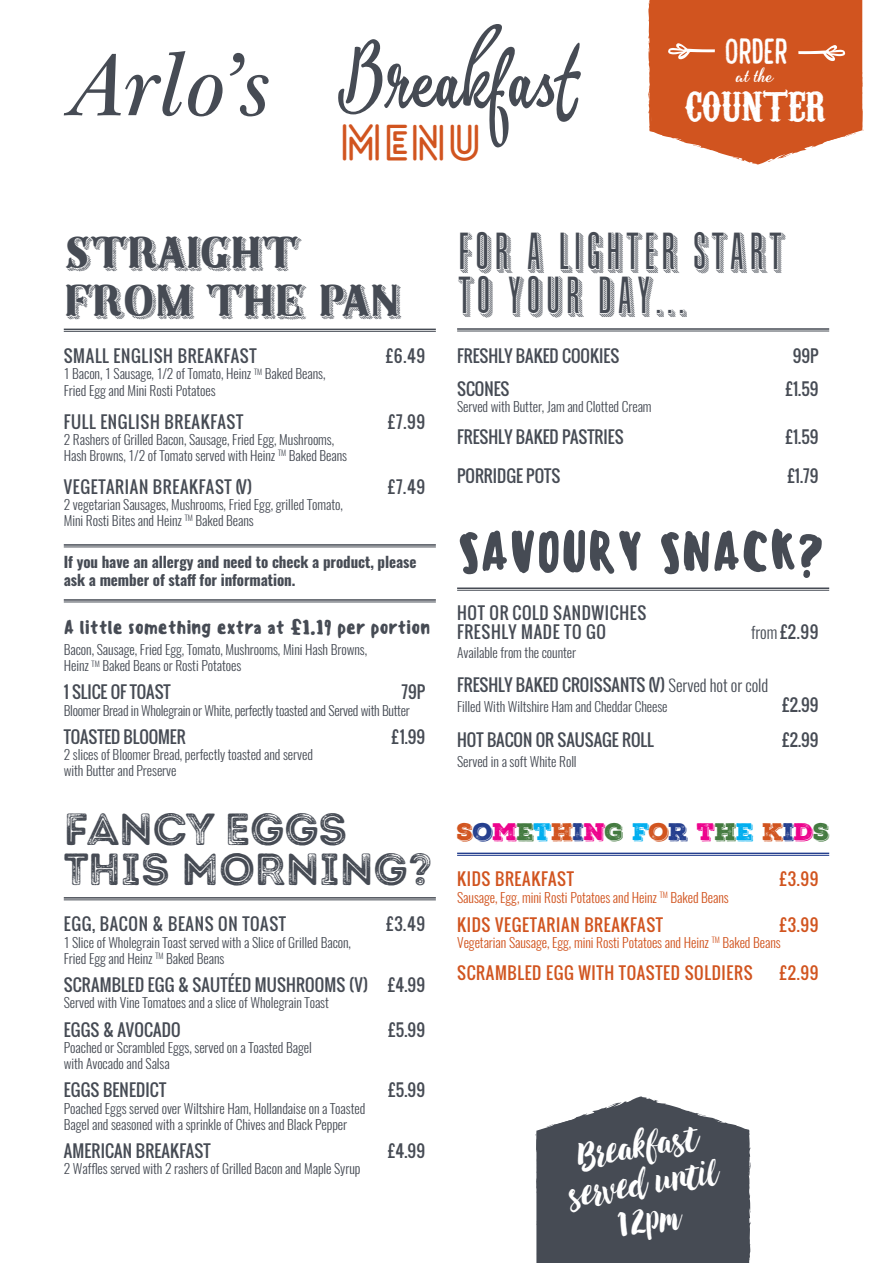
<style>
.page{position:relative;width:893px;height:1263px;background:#fff}
.page>*{position:absolute;margin:0;border:0;box-sizing:border-box;transform-origin:0 0}
.t1{font:117px "Mattilda";color:#464b54}
.t2{font:500 52.5px "Sensei";letter-spacing:-.005em;color:#464b54}
.t3{font:49.5px/44.4px "Graphique Pro Next Co";letter-spacing:-.005em;color:#464b54}
.t4{font:700 48.6px "Lovelo Line";color:#d1541f}
.t5{font:45px/40.5px "Intro Rust G Base 2 Line";letter-spacing:-.005em;color:#464b54}
.t6{font:45px/48px "Sunday Best Plain Shadow Sketch";letter-spacing:-.01em;color:#464b54}
.t7{font:40.65px "Carnivalee Freakshow";color:#fff}
.t8{font:35.1px/37.7px "Sun Kissed";color:#fff;text-align:center}
.t9{font:27.75px "Caf Franoise";color:#fff}
.t10{font:23.25px "Nexa Rust Slab Black Shadow 01";color:#d1541f}
.t11{font:19.8px "Fadilla";color:#fff}
.t12{font:500 18.75px "Sensei";letter-spacing:-.01em;color:#464b54}
.t13{font:16.5px "Oswald";letter-spacing:.01em;color:#464b54}
.t14{font:16.5px/19px "Oswald";letter-spacing:.04em;color:#464b54}
.t15{font:16.5px "Oswald";letter-spacing:.04em;color:#d1541f}
.t16{font:700 15px/18px "Oswald";letter-spacing:-.005em;color:#464b54}
.t17{font:300 13.5px/16.2px "Oswald";letter-spacing:-.005em;color:#464b54}
.t18{font:300 13.5px "Oswald";letter-spacing:-.005em;color:#d1541f}
.s1{font-weight:300}
.s2{color:#253f8e}
.s3{color:#ed028c}
.s4{color:#447a40}
.s5{color:#00aeef}
</style>
<div class="page">
<hr style="left:64px;top:329px;width:372px;height:1px;background:#464b54">
<hr style="left:64px;top:331px;width:372px;height:1px;background:#464b54">
<hr style="left:64px;top:544px;width:372px;height:2px;background:#464b54">
<hr style="left:64px;top:547px;width:372px;height:1px;background:#464b54">
<hr style="left:64px;top:599px;width:372px;height:2px;background:#464b54">
<hr style="left:64px;top:602px;width:372px;height:1px;background:#464b54">
<hr style="left:64px;top:897px;width:372px;height:1px;background:#464b54">
<hr style="left:64px;top:899px;width:372px;height:1px;background:#464b54">
<hr style="left:457px;top:328px;width:372px;height:2px;background:#464b54">
<hr style="left:457px;top:331px;width:372px;height:1px;background:#464b54">
<hr style="left:457px;top:587px;width:372px;height:2px;background:#464b54">
<hr style="left:457px;top:590px;width:372px;height:1px;background:#464b54">
<svg style="left:648px;top:0;width:216px;height:164px;background:#d76c3e"></svg>
<svg style="left:535px;top:1096px;width:216px;height:167px;background:#5f636b"></svg>
<svg style="left:64px;top:51px;width:159px;height:65px"></svg>
<svg style="left:230px;top:53px;width:39px;height:63px"></svg>
<hr style="left:457px;top:853px;width:372px;height:1px;background:#253f8e">
<hr style="left:457px;top:855px;width:372px;height:1px;background:#253f8e">
<h1 class="t1" style="left:338px;top:20px;width:245px">Breakfast</h1>
<h3 class="t4" style="left:339px;top:113px;width:144px">MENU</h3>
<h3 class="t9" style="left:726px;top:29px;width:65px">ORDER</h3>
<h3 class="t7" style="left:685px;top:80px;width:142px">COUNTER</h3>
<h3 class="t11" style="left:736px;top:63px;width:39px">at the</h3>
<h3 class="t6" style="left:64px;top:232px;width:338px">STRAIGHT<br>FROM THE PAN</h3>
<p class="t14" style="left:64px;top:346px;width:194px">SMALL ENGLISH BREAKFAST</p>
<p class="t13" style="left:386px;top:343px;width:41px">£6.49</p>
<p class="t17" style="left:64px;top:365px;width:263px;line-height:17px">1 Bacon, 1 Sausage, 1/2 of Tomato, Heinz <sup>TM</sup> Baked Beans,<br>Fried Egg and Mini Rosti Potatoes</p>
<p class="t14" style="left:64px;top:412px;width:181px">FULL ENGLISH BREAKFAST</p>
<p class="t13" style="left:388px;top:409px;width:39px">£7.99</p>
<p class="t17" style="left:64px;top:431px;width:285px">2 Rashers of Grilled Bacon, Sausage, Fried Egg, Mushrooms,<br>Hash Browns, 1/2 of Tomato served with Heinz <sup>TM</sup> Baked Beans</p>
<p class="t14" style="left:64px;top:477px;width:190px">VEGETARIAN BREAKFAST (V)</p>
<p class="t13" style="left:388px;top:474px;width:39px">£7.49</p>
<p class="t17" style="left:64px;top:496px;width:281px">2 vegetarian Sausages, Mushrooms, Fried Egg, grilled Tomato,<br>Mini Rosti Bites and Heinz <sup>TM</sup> Baked Beans</p>
<p class="t16" style="left:64px;top:554px;width:354px">If you have an allergy and need to check a product, please ask a member of staff for information.</p>
<h3 class="t12" style="left:64px;top:615px;width:368px">A little something extra at £1.19 per portion</h3>
<p class="t17" style="left:64px;top:641px;width:305px">Bacon, Sausage, Fried Egg, Tomato, Mushrooms, Mini Hash Browns,<br>Heinz <sup>TM</sup> Baked Beans or Rosti Potatoes</p>
<p class="t13" style="left:64px;top:680px;width:108px">1 SLICE OF TOAST</p>
<p class="t13" style="left:402px;top:680px;width:25px">79P</p>
<p class="t17" style="left:64px;top:702px;width:348px">Bloomer Bread in Wholegrain or White, perfectly toasted and Served with Butter</p>
<p class="t13" style="left:64px;top:724px;width:123px">TOASTED BLOOMER</p>
<p class="t13" style="left:392px;top:724px;width:35px">£1.99</p>
<p class="t17" style="left:64px;top:747px;width:251px">2 slices of Bloomer Bread, perfectly toasted and served with Butter and Preserve</p>
<h3 class="t5" style="left:64px;top:809px;width:370px">FANCY EGGS<br>THIS MORNING?</h3>
<p class="t14" style="left:64px;top:915px;width:224px">EGG, BACON &amp; BEANS ON TOAST</p>
<p class="t13" style="left:386px;top:912px;width:40px">£3.49</p>
<p class="t17" style="left:64px;top:934px;width:289px">1 Slice of Wholegrain Toast served with a Slice of Grilled Bacon,<br>Fried Egg and Heinz <sup>TM</sup> Baked Beans</p>
<p class="t13" style="left:64px;top:972px;width:363px">SCRAMBLED EGG &amp; SAUTÉED MUSHROOMS (V) £4.99</p>
<p class="t17" style="left:64px;top:995px;width:267px">Served with Vine Tomatoes and a slice of Wholegrain Toast</p>
<p class="t13" style="left:64px;top:1017px;width:118px">EGGS &amp; AVOCADO</p>
<p class="t13" style="left:388px;top:1017px;width:38px">£5.99</p>
<p class="t17" style="left:64px;top:1039px;width:250px">Poached or Scrambled Eggs, served on a Toasted Bagel with Avocado and Salsa</p>
<p class="t13" style="left:64px;top:1078px;width:104px">EGGS BENEDICT</p>
<p class="t13" style="left:388px;top:1078px;width:38px">£5.99</p>
<p class="t17" style="left:64px;top:1100px;width:303px">Poached Eggs served over Wiltshire Ham, Hollandaise on a Toasted<br>Bagel and seasoned with a sprinkle of Chives and Black Pepper</p>
<p class="t13" style="left:64px;top:1138px;width:149px">AMERICAN BREAKFAST</p>
<p class="t13" style="left:388px;top:1138px;width:39px">£4.99</p>
<p class="t17" style="left:64px;top:1161px;width:298px">2 Waf fles served with 2 rashers of Grilled Bacon and Maple Syrup</p>
<h3 class="t3" style="left:457px;top:229px;width:331px">FOR A LIGHTER START<br>TO YOUR DAY...</h3>
<p class="t13" style="left:457px;top:343px;width:164px">FRESHLY BAKED COOKIES</p>
<p class="t13" style="left:793px;top:343px;width:27px">99P</p>
<p class="t13" style="left:457px;top:376px;width:54px">SCONES</p>
<p class="t13" style="left:786px;top:376px;width:34px">£1.59</p>
<p class="t17" style="left:457px;top:398px;width:196px">Served with Butter, Jam and Clotted Cream</p>
<p class="t13" style="left:457px;top:425px;width:168px">FRESHLY BAKED PASTRIES</p>
<p class="t13" style="left:786px;top:425px;width:34px">£1.59</p>
<p class="t13" style="left:457px;top:463px;width:105px">PORRIDGE POTS</p>
<p class="t13" style="left:788px;top:463px;width:32px">£1.79</p>
<h2 class="t2" style="left:457px;top:517px;width:369px">SAVOURY SNACK?</h2>
<p class="t14" style="left:457px;top:603px;width:191px">HOT OR COLD SANDWICHES<br>FRESHLY MADE TO GO</p>
<p class="t13" style="left:751px;top:619px;width:69px"><span class="s1">from</span> £2.99</p>
<p class="t17" style="left:457px;top:645px;width:121px">Available from the counter</p>
<p class="t13" style="left:457px;top:673px;width:313px">FRESHLY BAKED CROISSANTS (V) <span class="s1">Served hot or cold</span></p>
<p class="t17" style="left:457px;top:698px;width:212px">Filled With Wiltshire Ham and Cheddar Cheese</p>
<p class="t13" style="left:783px;top:692px;width:38px">£2.99</p>
<p class="t13" style="left:457px;top:728px;width:198px">HOT BACON OR SAUSAGE ROLL</p>
<p class="t13" style="left:783px;top:728px;width:38px">£2.99</p>
<p class="t17" style="left:457px;top:753px;width:121px">Served in a soft White Roll</p>
<h3 class="t10" style="left:457px;top:816px;width:374px">S<span class="s2">O</span><span class="s3">M</span><span class="s4">E</span><span class="s5">T</span>H<span class="s2">I</span><span class="s3">N</span><span class="s4">G</span> <span class="s5">F</span>O<span class="s2">R</span> <span class="s3">T</span><span class="s4">H</span><span class="s5">E</span> K<span class="s2">I</span><span class="s3">D</span><span class="s4">S</span></h3>
<p class="t15" style="left:457px;top:867px;width:118px">KIDS BREAKFAST</p>
<p class="t15" style="left:780px;top:867px;width:40px">£3.99</p>
<p class="t18" style="left:457px;top:888px;width:273px">Sausage, Egg, mini Rosti Potatoes and Heinz <sup>TM</sup> Baked Beans</p>
<p class="t15" style="left:457px;top:912px;width:208px">KIDS VEGETARIAN BREAKFAST</p>
<p class="t15" style="left:780px;top:912px;width:40px">£3.99</p>
<p class="t18" style="left:457px;top:933px;width:325px">Vegetarian Sausage, Egg, mini Rosti Potatoes and Heinz <sup>TM</sup> Baked Beans</p>
<p class="t15" style="left:457px;top:960px;width:297px">SCRAMBLED EGG WITH TOASTED SOLDIERS</p>
<p class="t15" style="left:780px;top:960px;width:40px">£2.99</p>
<h3 class="t8" style="left:560px;top:1141px;width:151px;rotate:-9deg">Breakfast served until<br>12pm</h3>
</div>
